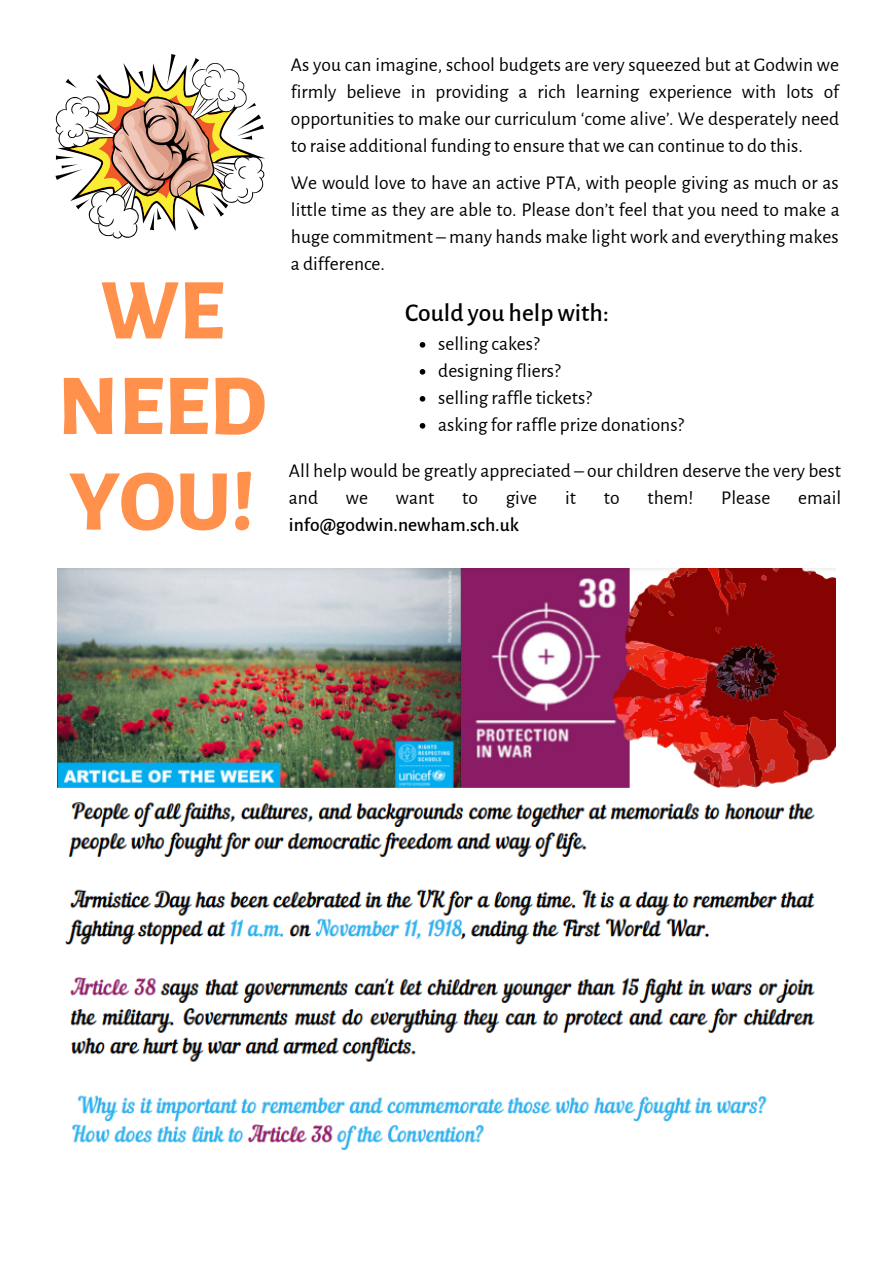
<style>
.page{position:relative;width:893px;height:1264px;background:#fff}
.page>*{position:absolute;margin:0;border:0;box-sizing:border-box;transform-origin:0 0}
.t1{font:800 86.85px/95.6px "Alegreya Sans";color:#ff914d;text-align:center}
.t2{font:500 25.5px "Alegreya Sans";color:#000}
.t3{font:19.5px/27px "Alegreya Sans";color:#000;text-align:justify}
.t4{font:500 19.5px "Alegreya Sans";color:#000}
</style>
<div class="page">
<svg style="left:55px;top:54px;width:210px;height:184px"></svg>
<img style="left:57px;top:569px;width:778px;height:582px">
<svg style="left:419px;top:342px;width:6px;height:5px"></svg>
<svg style="left:419px;top:369px;width:6px;height:5px"></svg>
<svg style="left:419px;top:396px;width:6px;height:5px"></svg>
<svg style="left:419px;top:423px;width:6px;height:5px"></svg>
<h1 class="t1" style="left:58px;top:264px;width:210px">WE<br>NEED<br>YOU!</h1>
<p class="t3" style="left:291px;top:52px;width:550px">As you can imagine, school budgets are very squeezed but at Godwin we firmly believe in providing a rich learning experience with lots of opportunities to make our curriculum ‘come alive’. We desperately need to raise additional funding to ensure that we can continue to do this.</p>
<p class="t3" style="left:291px;top:169px;width:550px">We would love to have an active PTA, with people giving as much or as little time as they are able to. Please don’t feel that you need to make a huge commitment – many hands make light work and everything makes a difference.</p>
<h2 class="t2" style="left:405px;top:300px;width:205px">Could you help with:</h2>
<p class="t3" style="left:438px;top:330px;width:247px;text-align:left">selling cakes?<br>designing fliers?<br>selling raffle tickets?<br>asking for raffle prize donations?</p>
<p class="t3" style="left:289px;top:457px;width:553px">All help would be greatly appreciated – our children deserve the very best and</p>
<p class="t3" style="left:346px;top:484px;width:24px">we</p>
<p class="t3" style="left:396px;top:484px;width:40px">want</p>
<p class="t3" style="left:462px;top:484px;width:17px">to</p>
<p class="t3" style="left:505px;top:484px;width:33px">give</p>
<p class="t3" style="left:565px;top:484px;width:12px">it</p>
<p class="t3" style="left:603px;top:484px;width:17px">to</p>
<p class="t3" style="left:647px;top:484px;width:47px">them!</p>
<p class="t3" style="left:721px;top:484px;width:51px">Please</p>
<p class="t3" style="left:798px;top:484px;width:45px">email</p>
<p class="t4" style="left:289px;top:515px;width:231px">info@godwin.newham.sch.uk</p>
</div>
